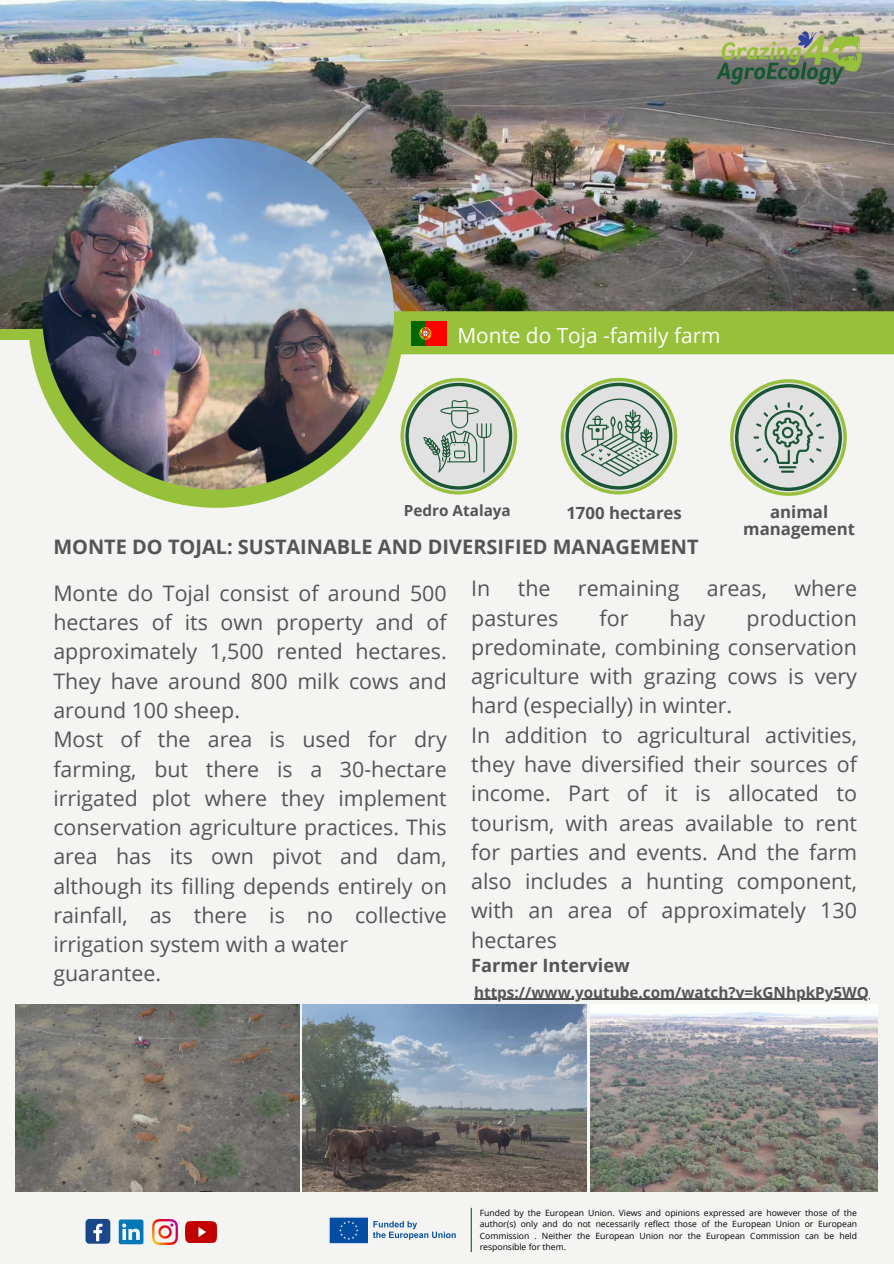
<style>
.page{position:relative;width:894px;height:1264px;background:#fff}
.page>*{position:absolute;margin:0;border:0;box-sizing:border-box;transform-origin:0 0}
.t1{font:21.45px/29.2px "Open Sans";color:#535655}
.t2{font:21.3px/29.2px "Open Sans";color:#535655}
.t3{font:20.85px "Open Sans";color:#fff}
.t4{font:700 19.95px "Open Sans";color:#535655}
.t5{font:700 18.3px "Open Sans";color:#535655}
.t6{font:700 16.8px/16.8px "Open Sans";color:#535655;text-align:center}
.t7{font:700 15.3px "Open Sans";color:#535655}
.t8{font:8.55px/11.4px "Open Sans";color:#000;text-align:justify}
</style>
<div class="page">
<div style="left:0;top:0;width:893px;height:1263px;background:#f4f5f3"></div>
<hr style="left:470px;top:1207px;width:1px;height:45px;background:#195634">
<div style="left:28px;top:132px;width:376px;height:376px;background:#98c13b;border-radius:50%"></div>
<img style="left:0;top:0;width:893px;height:328px">
<div style="left:389px;top:311px;width:504px;height:43px;background:#98c13b"></div>
<img style="left:42px;top:138px;width:352px;height:351px;border-radius:50%">
<img style="left:709px;top:26px;width:159px;height:63px">
<img style="left:329px;top:1217px;width:127px;height:27px">
<svg style="left:730px;top:379px;width:116px;height:117px"></svg>
<svg style="left:400px;top:378px;width:117px;height:116px"></svg>
<svg style="left:560px;top:378px;width:117px;height:116px"></svg>
<img style="left:16px;top:1004px;width:283px;height:187px">
<img style="left:303px;top:1004px;width:283px;height:187px">
<img style="left:590px;top:1010px;width:287px;height:181px">
<div style="left:85px;top:1218px;width:25px;height:25px;background:#1a4789;border-radius:4px"></div>
<svg style="left:93px;top:1223px;width:9px;height:18px"></svg>
<img style="left:186px;top:1221px;width:30px;height:21px">
<svg style="left:119px;top:1219px;width:24px;height:25px"></svg>
<img style="left:152px;top:1219px;width:25px;height:25px">
<img style="left:412px;top:321px;width:34px;height:24px">
<hr style="left:474px;top:998px;width:394px;height:1px;background:#535655">
<p class="t3" style="left:457px;top:321px;width:264px">Monte do Toja -family farm</p>
<p class="t7" style="left:404px;top:500px;width:108px">Pedro Atalaya</p>
<p class="t6" style="left:566px;top:504px;width:117px">1700 hectares</p>
<p class="t6" style="left:743px;top:503px;width:113px">animal management</p>
<p class="t4" style="left:53px;top:532px;width:646px">MONTE DO TOJAL: SUSTAINABLE AND DIVERSIFIED MANAGEMENT</p>
<p class="t2" style="left:53px;top:578px;width:395px">Monte do Tojal consist of around 500 hectares of its own property and of approximately 1,500 rented hectares.<br>They have around 800 milk cows and around 100 sheep.<br>Most of the area is used for dry farming, but there is a 30-hectare irrigated plot where they implement conservation agriculture practices. This area has its own pivot and dam, although its filling depends entirely on rainfall, as there is no collective irrigation system with a water guarantee.</p>
<p class="t1" style="left:471px;top:573px;width:21px">In</p>
<p class="t1" style="left:517px;top:573px;width:34px">the</p>
<p class="t1" style="left:577px;top:573px;width:103px">remaining</p>
<p class="t1" style="left:706px;top:573px;width:62px">areas,</p>
<p class="t1" style="left:794px;top:573px;width:64px">where</p>
<p class="t1" style="left:471px;top:602px;width:88px">pastures</p>
<p class="t1" style="left:599px;top:602px;width:30px">for</p>
<p class="t1" style="left:669px;top:602px;width:37px">hay</p>
<p class="t1" style="left:471px;top:602px;width:387px;text-indent:275px">production predominate, combining conservation agriculture with grazing cows is very hard (especially) in winter.<br>In addition to agricultural activities, they have diversified their sources of income. Part of it is allocated to tourism, with areas available to rent for parties and events. And the farm also includes a hunting component, with an area of approximately 130 hectares</p>
<p class="t5" style="left:471px;top:952px;width:160px">Farmer Interview</p>
<p class="t7" style="left:474px;top:981px;width:396px">https://www.youtube.com/watch?v=kGNhpkPy5WQ</p>
<p class="t8" style="left:479px;top:1206px;width:379px">Funded by the European Union. Views and opinions expressed are however those of the author(s) only and do not necessarily reflect those of the European Union or European Commission . Neither the European Union nor the European Commission can be held responsible for them.</p>
</div>
